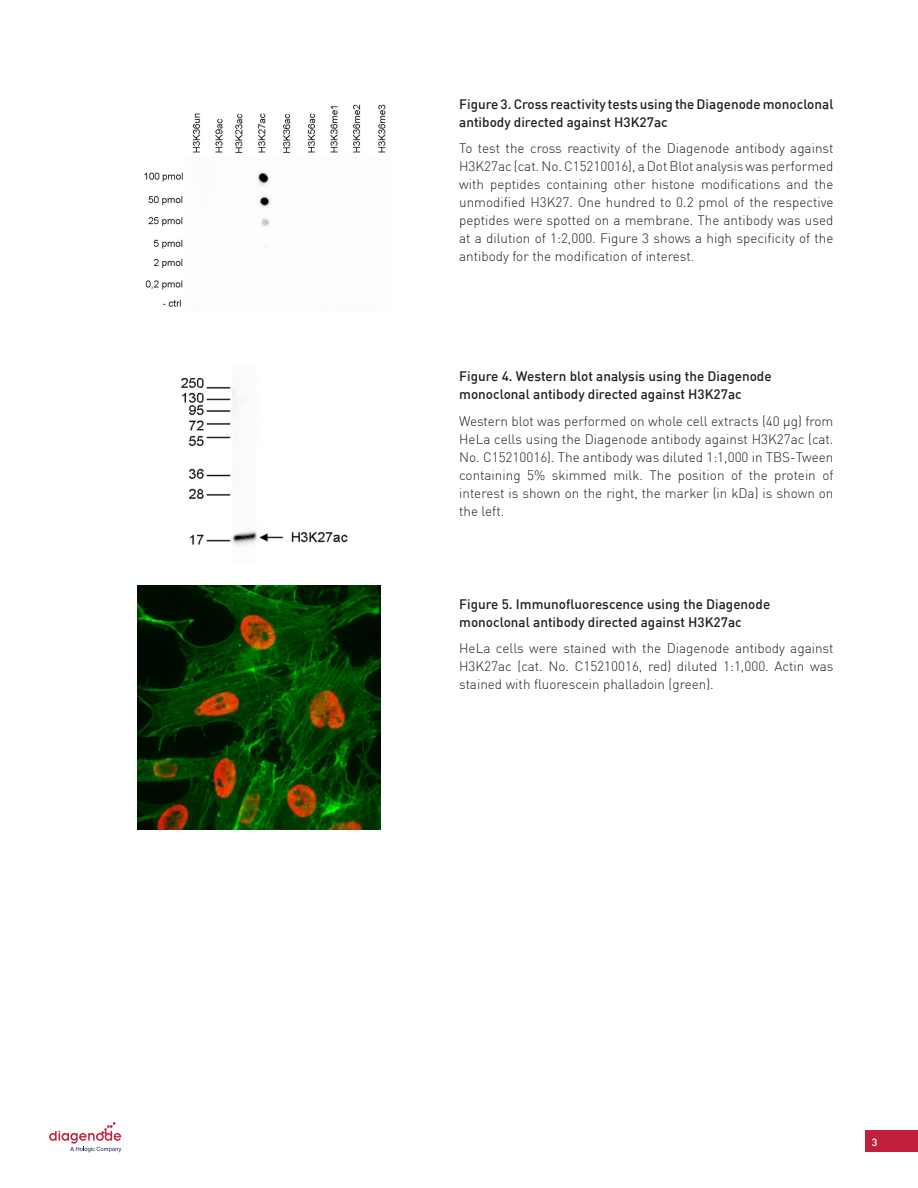
<style>
.page{position:relative;width:918px;height:1188px;background:#fff}
.page>*{position:absolute;margin:0;border:0;box-sizing:border-box;transform-origin:0 0}
.BODY_justifié{font:300 13.5px/18px "DIN";color:#231f20;text-align:justify}
.BODY_justifié-2{font:500 13.5px/18px "DIN";color:#231f20}
.t1{font:500 10.5px "DIN";color:#fff}
</style>
<div class="page">
<div style="left:865px;top:1131px;width:53px;height:21px;background:#c1213a"></div>
<svg style="left:49px;top:1122px;width:72px;height:30px"></svg>
<img style="left:144px;top:104px;width:242px;height:203px">
<img style="left:181px;top:377px;width:167px;height:169px">
<img style="left:137px;top:585px;width:243px;height:244px">
<p class="BODY_justifié-2" style="left:459px;top:95px;width:376px">Figure 3. Cross reactivity tests using the Diagenode monoclonal antibody directed against H3K27ac</p>
<p class="BODY_justifié" style="left:459px;top:139px;width:376px">To test the cross reactivity of the Diagenode antibody against H3K27ac (cat. No. C15210016), a Dot Blot analysis was performed with peptides containing other histone modifications and the unmodified H3K27. One hundred to 0.2 pmol of the respective peptides were spotted on a membrane. The antibody was used at a dilution of 1:2,000. Figure 3 shows a high specificity of the antibody for the modification of interest.</p>
<p class="BODY_justifié-2" style="left:459px;top:367px;width:314px">Figure 4. Western blot analysis using the Diagenode monoclonal antibody directed against H3K27ac</p>
<p class="BODY_justifié" style="left:459px;top:412px;width:376px">Western blot was performed on whole cell extracts (40 µg) from HeLa cells using the Diagenode antibody against H3K27ac (cat.<br>No. C15210016). The antibody was diluted 1:1,000 in TBS-Tween containing 5% skimmed milk. The position of the protein of interest is shown on the right, the marker (in kDa) is shown on the left.</p>
<p class="BODY_justifié-2" style="left:459px;top:595px;width:313px">Figure 5. Immunofluorescence using the Diagenode monoclonal antibody directed against H3K27ac</p>
<p class="BODY_justifié" style="left:459px;top:640px;width:376px">HeLa cells were stained with the Diagenode antibody against H3K27ac (cat. No. C15210016, red) diluted 1:1,000. Actin was stained with fluorescein phalladoin (green).</p>
<p class="t1" style="left:872px;top:1136px;width:7px">3</p>
</div>
